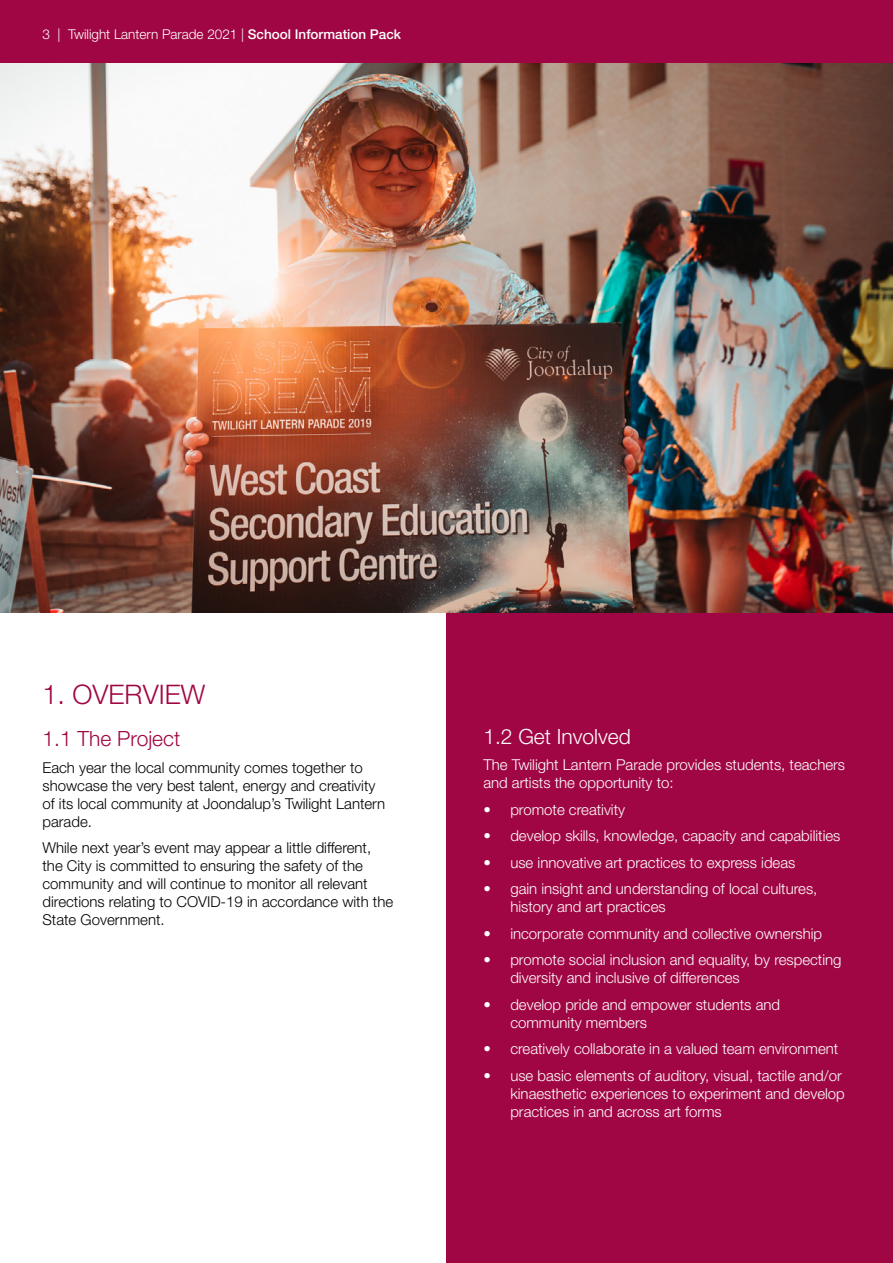
<style>
.page{position:relative;width:893px;height:1263px;background:#fff}
.page>*{position:absolute;margin:0;border:0;box-sizing:border-box;transform-origin:0 0}
.t1{font:300 27px "Helvetica Neue LT Std";color:#a10644}
.t2{font:300 21px "Helvetica Neue LT Std";color:#fff}
.t3{font:300 21px "Helvetica Neue LT Std";color:#a10644}
.t4{font:300 15px/18px "Helvetica Neue LT Std";color:#fff}
.t5{font:300 15px/18px "Helvetica Neue LT Std";color:#000}
.t6{font:300 13.5px "Helvetica Neue LT Std";color:#fff}
.s1{font-weight:500}
</style>
<div class="page">
<div style="left:0;top:0;width:893px;height:64px;background:#a10644"></div>
<div style="left:446px;top:523px;width:447px;height:740px;background:#a10644"></div>
<img style="left:0;top:64px;width:893px;height:548px">
<p class="t6" style="left:43px;top:26px;width:360px">3 | Twilight Lantern Parade 2021 | <span class="s1">School Information Pack</span></p>
<h1 class="t1" style="left:43px;top:678px;width:164px">1. OVERVIEW</h1>
<h2 class="t3" style="left:43px;top:726px;width:139px">1.1 The Project</h2>
<p class="t5" style="left:43px;top:758px;width:344px">Each year the local community comes together to showcase the very best talent, energy and creativity of its local community at Joondalup’s Twilight Lantern parade.</p>
<p class="t5" style="left:43px;top:838px;width:352px">While next year’s event may appear a little different, the City is committed to ensuring the safety of the community and will continue to monitor all relevant directions relating to COVID-19 in accordance with the State Government.</p>
<h2 class="t2" style="left:483px;top:723px;width:149px">1.2 Get Involved</h2>
<p class="t4" style="left:483px;top:755px;width:363px">The Twilight Lantern Parade provides students, teachers and artists the opportunity to:</p>
<p class="t4" style="left:483px;top:800px;width:143px">• promote creativity</p>
<p class="t4" style="left:483px;top:826px;width:359px">• develop skills, knowledge, capacity and capabilities</p>
<p class="t4" style="left:483px;top:853px;width:314px">• use innovative art practices to express ideas</p>
<p class="t4" style="left:510px;top:879px;width:309px;text-indent:-27px">• gain insight and understanding of local cultures, history and art practices</p>
<p class="t4" style="left:483px;top:924px;width:340px">• incorporate community and collective ownership</p>
<p class="t4" style="left:510px;top:950px;width:333px;text-indent:-27px">• promote social inclusion and equality, by respecting diversity and inclusive of differences</p>
<p class="t4" style="left:510px;top:995px;width:271px;text-indent:-27px">• develop pride and empower students and community members</p>
<p class="t4" style="left:483px;top:1039px;width:356px">• creatively collaborate in a valued team environment</p>
<p class="t4" style="left:510px;top:1066px;width:336px;text-indent:-27px">• use basic elements of auditory, visual, tactile and/or kinaesthetic experiences to experiment and develop practices in and across art forms</p>
</div>
